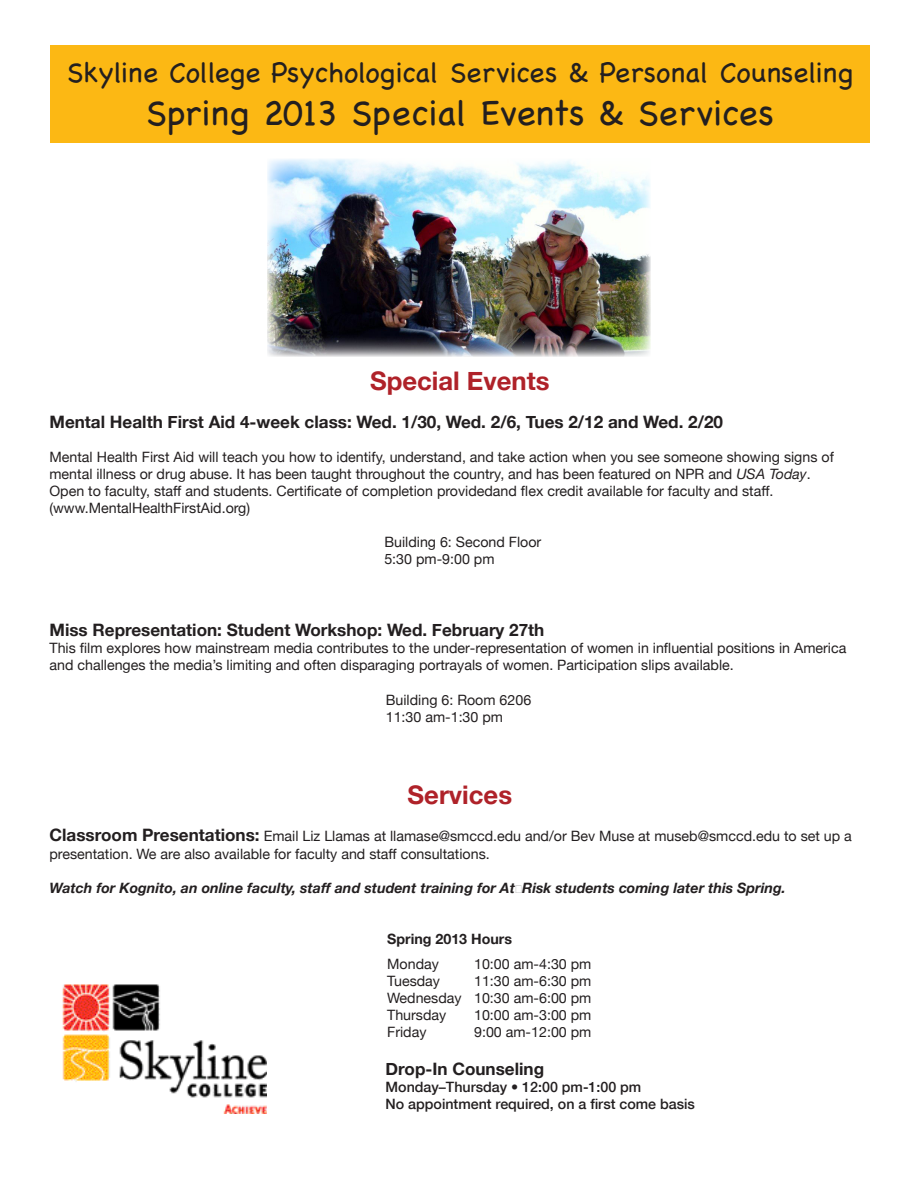
<style>
.page{position:relative;width:918px;height:1188px;background:#fff}
.page>*{position:absolute;margin:0;border:0;box-sizing:border-box;transform-origin:0 0}
.t1{font:36px "Chalkboard";color:#231f20}
.t2{font:28.5px "Chalkboard";color:#231f20}
.t3{font:700 25.65px "Helvetica Neue";color:#af2229}
.t4{font:700 17.1px "Helvetica Neue";color:#231f20}
.t5{font:14.25px/17.1px "Helvetica Neue";color:#231f20}
.t6{font:italic 700 14.25px "Helvetica Neue";color:#231f20}
.t7{font:500 14.25px "Helvetica Neue";color:#231f20}
.t8{font:700 14.25px "Helvetica Neue";color:#231f20}
.s1{font-style:italic}
.s2{font-weight:700;font-size:17.1px}
</style>
<div class="page">
<div style="left:50px;top:45px;width:820px;height:98px;background:#fcb814"></div>
<img style="left:62px;top:984px;width:205px;height:129px">
<img style="left:267px;top:159px;width:384px;height:198px">
<p class="t2" style="left:67px;top:55px;width:788px">Skyline College Psychological Services &amp; Personal Counseling</p>
<p class="t1" style="left:146px;top:92px;width:630px">Spring 2013 Special Events &amp; Services</p>
<p class="t3" style="left:370px;top:358px;width:181px">Special Events</p>
<p class="t4" style="left:50px;top:406px;width:675px">Mental Health First Aid 4‐week class: Wed. 1/30, Wed. 2/6, Tues 2/12 and Wed. 2/20</p>
<p class="t5" style="left:50px;top:447px;width:786px">Mental Health First Aid will teach you how to identify, understand, and take action when you see someone showing signs of mental illness or drug abuse. It has been taught throughout the country, and has been featured on NPR and <span class="s1">USA Today</span>.</p>
<p class="t5" style="left:50px;top:481px;width:726px">Open to faculty, staff and students. Certificate of completion providedand flex credit available for faculty and staff.</p>
<p class="t5" style="left:50px;top:499px;width:202px">(www.MentalHealthFirstAid.org)</p>
<p class="t5" style="left:384px;top:533px;width:159px">Building 6: Second Floor</p>
<p class="t5" style="left:384px;top:550px;width:112px">5:30 pm‐9:00 pm</p>
<p class="t4" style="left:50px;top:615px;width:496px">Miss Representation: Student Workshop: Wed. February 27th</p>
<p class="t5" style="left:50px;top:639px;width:798px">This film explores how mainstream media contributes to the under‐representation of women in influential positions in America and challenges the media’s limiting and often disparaging portrayals of women. Participation slips available.</p>
<p class="t5" style="left:386px;top:690px;width:147px">Building 6: Room 6206</p>
<p class="t5" style="left:386px;top:707px;width:119px">11:30 am‐1:30 pm</p>
<p class="t3" style="left:408px;top:771px;width:106px">Services</p>
<p class="t5" style="left:50px;top:827px;width:804px"><span class="s2">Classroom Presentations:</span> Email Liz Llamas at llamase@smccd.edu and/or Bev Muse at museb@smccd.edu to set up a presentation. We are also available for faculty and staff consultations.</p>
<p class="t6" style="left:50px;top:876px;width:738px">Watch for Kognito, an online faculty, staff and student training for At‐Risk students coming later this Spring.</p>
<p class="t8" style="left:387px;top:926px;width:126px">Spring 2013 Hours</p>
<p class="t5" style="left:387px;top:954px;width:53px">Monday</p>
<p class="t5" style="left:474px;top:954px;width:119px">10:00 am‐4:30 pm</p>
<p class="t5" style="left:387px;top:971px;width:54px">Tuesday</p>
<p class="t5" style="left:474px;top:971px;width:119px">11:30 am‐6:30 pm</p>
<p class="t5" style="left:387px;top:988px;width:206px">Wednesday 10:30 am‐6:00 pm</p>
<p class="t5" style="left:387px;top:1005px;width:61px">Thursday</p>
<p class="t5" style="left:474px;top:1005px;width:119px">10:00 am‐3:00 pm</p>
<p class="t5" style="left:387px;top:1022px;width:41px">Friday</p>
<p class="t5" style="left:474px;top:1022px;width:119px">9:00 am‐12:00 pm</p>
<p class="t4" style="left:386px;top:1054px;width:160px">Drop-In Counseling</p>
<p class="t7" style="left:386px;top:1076px;width:257px">Monday–Thursday • 12:00 pm-1:00 pm</p>
<p class="t7" style="left:386px;top:1093px;width:311px">No appointment required, on a first come basis</p>
</div>
